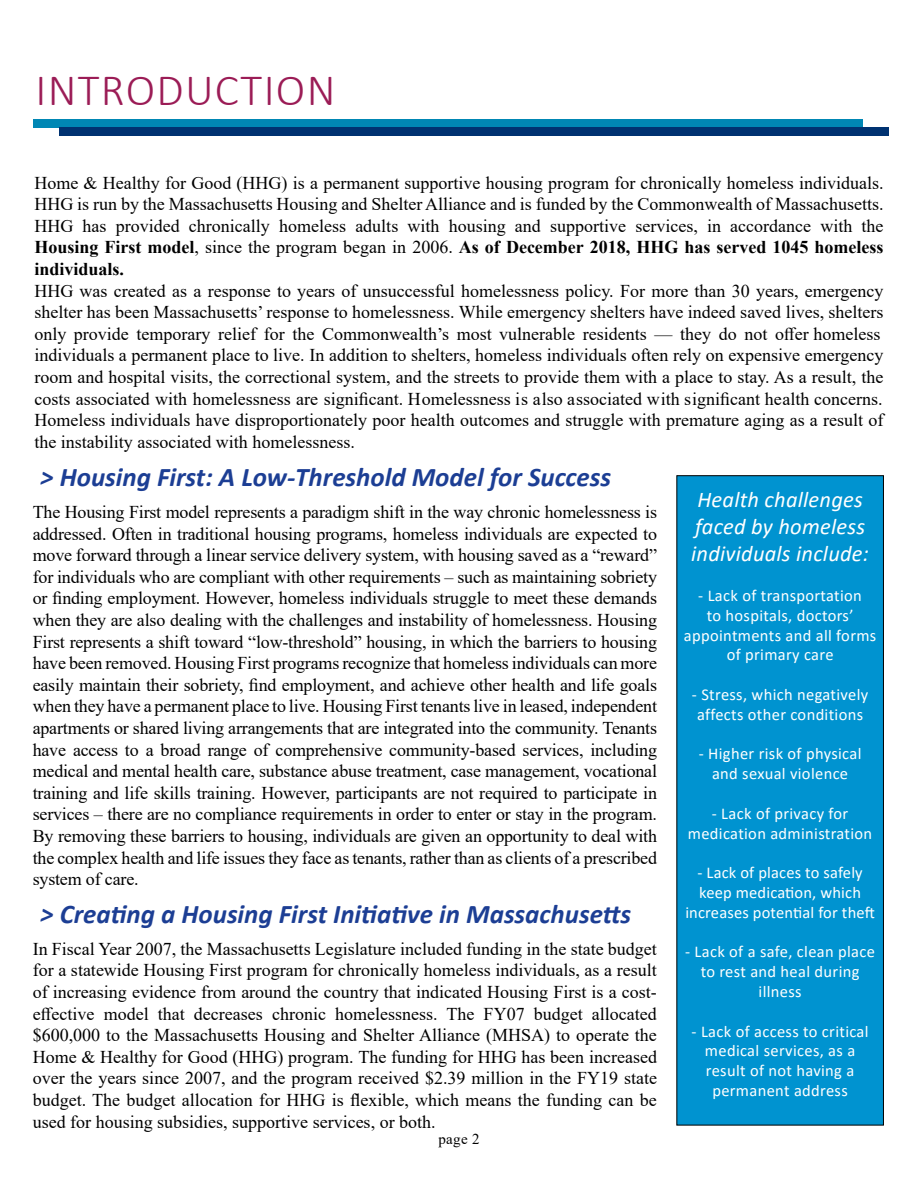
<style>
.page{position:relative;width:918px;height:1188px;background:#fff}
.page>*{position:absolute;margin:0;border:0;box-sizing:border-box;transform-origin:0 0}
.t1{font:300 45px "Calibri";letter-spacing:.03em;color:#9b1c56}
.t2{font:italic 700 27px "Calibri";color:#1c3e94}
.t3{font:italic 22.5px/27px "Calibri";letter-spacing:.01em;color:#fff}
.t4{font:18px/21.6px "Times New Roman";color:#000;text-align:justify}
.t5{font:16.5px/19.8px "Calibri";letter-spacing:.02em;color:#fff;text-align:center}
.t6{font:15px "Times New Roman";color:#000}
.s1{font-weight:700}
</style>
<div class="page">
<div style="left:677px;top:476px;width:207px;height:649px;background:#0093d0;border:1px solid #000"></div>
<div style="left:33px;top:120px;width:829px;height:8px;background:#0087b4"></div>
<div style="left:59px;top:128px;width:830px;height:8px;background:#003271"></div>
<h1 class="t1" style="left:36px;top:62px;width:301px">INTRODUCTION</h1>
<p class="t4" style="left:34px;top:171px;width:851px">Home &amp; Healthy for Good (HHG) is a permanent supportive housing program for chronically homeless individuals.<br>HHG is run by the Massachusetts Housing and Shelter Alliance and is funded by the Commonwealth of Massachusetts.<br>HHG has provided chronically homeless adults with housing and supportive services, in accordance with the <span class="s1">Housing First model</span>, since the program began in 2006. <span class="s1">As of December 2018, HHG has served 1045 homeless individuals.</span></p>
<p class="t4" style="left:34px;top:279px;width:851px;text-align:left">HHG was created as a response to years of unsuccessful homelessness policy. For more than 30 years, emergency shelter has been Massachusetts’ response to homelessness. While emergency shelters have indeed saved lives, shelters only provide temporary relief for the Commonwealth’s most vulnerable residents — they do not offer homeless individuals a permanent place to live. In addition to shelters, homeless individuals often rely on expensive emergency room and hospital visits, the correctional system, and the streets to provide them with a place to stay. As a result, the costs associated with homelessness are significant. Homelessness is also associated with significant health concerns.<br>Homeless individuals have disproportionately poor health outcomes and struggle with premature aging as a result of the instability associated with homelessness.</p>
<h2 class="t2" style="left:40px;top:458px;width:572px">&gt; Housing First: A Low-Threshold Model for Success</h2>
<p class="t4" style="left:33px;top:501px;width:626px">The Housing First model represents a paradigm shift in the way chronic homelessness is addressed. Often in traditional housing programs, homeless individuals are expected to move forward through a linear service delivery system, with housing saved as a “reward” for individuals who are compliant with other requirements – such as maintaining sobriety or finding employment. However, homeless individuals struggle to meet these demands when they are also dealing with the challenges and instability of homelessness. Housing First represents a shift toward “low-threshold” housing, in which the barriers to housing have been removed. Housing First programs recognize that homeless individuals can more easily maintain their sobriety, find employment, and achieve other health and life goals when they have a permanent place to live. Housing First tenants live in leased, independent apartments or shared living arrangements that are integrated into the community. Tenants have access to a broad range of comprehensive community-based services, including medical and mental health care, substance abuse treatment, case management, vocational training and life skills training. However, participants are not required to participate in services – there are no compliance requirements in order to enter or stay in the program.<br>By removing these barriers to housing, individuals are given an opportunity to deal with the complex health and life issues they face as tenants, rather than as clients of a prescribed system of care.</p>
<h2 class="t2" style="left:40px;top:895px;width:593px">&gt; Creating a Housing First Initiative in Massachusetts</h2>
<p class="t4" style="left:33px;top:937px;width:626px">In Fiscal Year 2007, the Massachusetts Legislature included funding in the state budget for a statewide Housing First program for chronically homeless individuals, as a result of increasing evidence from around the country that indicated Housing First is a cost&shy;effective model that decreases chronic homelessness. The FY07 budget allocated $600,000 to the Massachusetts Housing and Shelter Alliance (MHSA) to operate the Home &amp; Healthy for Good (HHG) program. The funding for HHG has been increased over the years since 2007, and the program received $2.39 million in the FY19 state budget. The budget allocation for HHG is flexible, which means the funding can be used for housing subsidies, supportive services, or both.</p>
<p class="t6" style="left:438px;top:1129px;width:43px">page 2</p>
<p class="t3" style="left:691px;top:485px;width:179px">Health challenges faced by homeless individuals include:</p>
<p class="t5" style="left:684px;top:585px;width:194px">- Lack of transportation<br>to hospitals, doctors’ appointments and all forms of primary care</p>
<p class="t5" style="left:692px;top:684px;width:178px">- Stress, which negatively affects other conditions</p>
<p class="t5" style="left:699px;top:744px;width:164px">- Higher risk of physical and sexual violence</p>
<p class="t5" style="left:688px;top:803px;width:186px">- Lack of privacy for medication administration</p>
<p class="t5" style="left:685px;top:862px;width:191px">- Lack of places to safely keep medication, which increases potential for theft</p>
<p class="t5" style="left:685px;top:942px;width:191px">- Lack of a safe, clean place to rest and heal during illness</p>
<p class="t5" style="left:692px;top:1021px;width:179px">- Lack of access to critical medical services, as a result of not having a permanent address</p>
</div>
